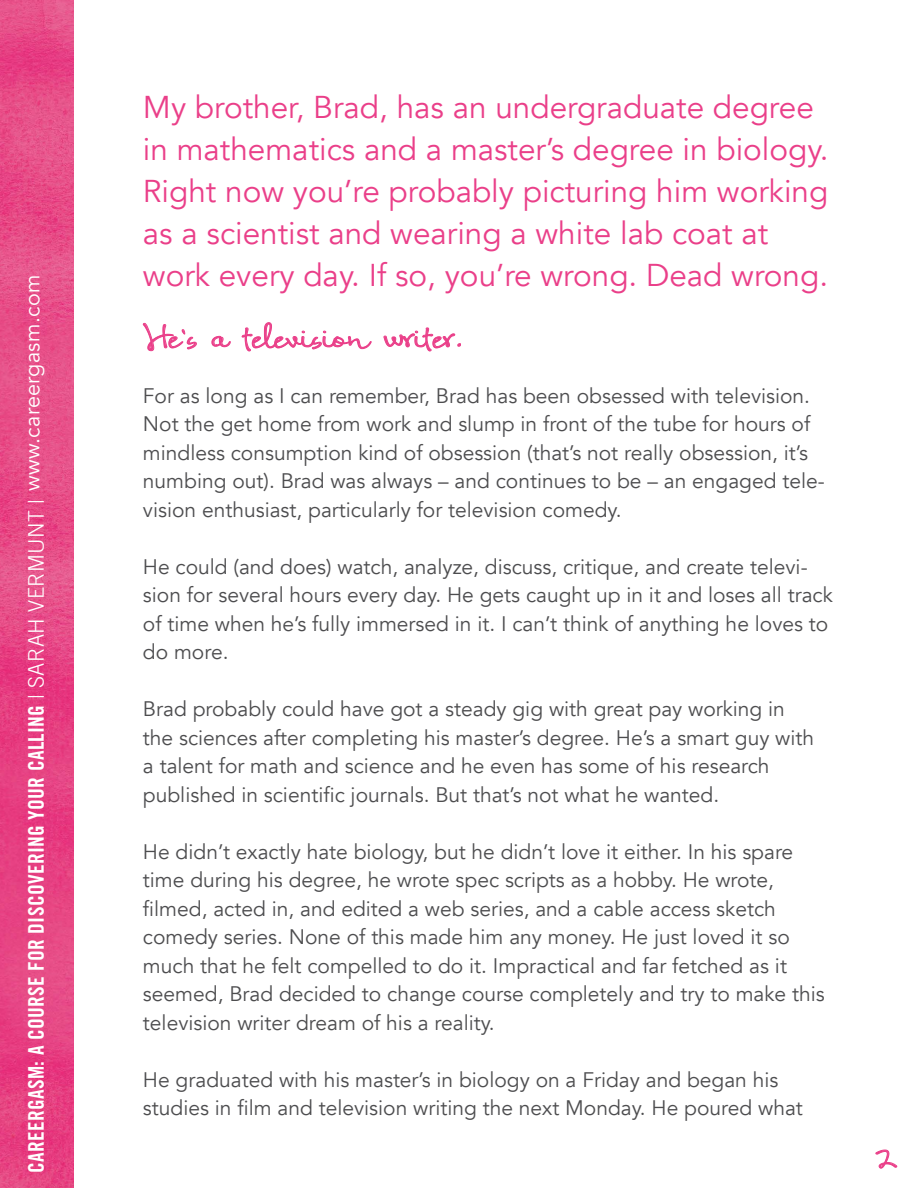
<style>
.page{position:relative;width:918px;height:1188px;background:#fff}
.page>*{position:absolute;margin:0;border:0;box-sizing:border-box;transform-origin:0 0}
.t1{font:31.5px/42px "Avenir";color:#ea3f89}
.t2{font:27px "Coral";color:#ea3f89}
.t3{font:21.6px "Trade Gothic LT Bold Cond Twenty";letter-spacing:.015em;color:#fff}
.t4{font:21.6px "Avenir";letter-spacing:.015em;color:#fff}
.t5{font:21px/28.5px "Avenir";color:#4d4d4f}
.s1{font-family:"Trade Gothic LT";font-weight:300}
</style>
<div class="page">
<svg style="left:875px;top:1150px;width:22px;height:19px"></svg>
<img style="left:0;top:0;width:74px;height:1188px">
<svg style="left:143px;top:323px;width:54px;height:28px"></svg>
<svg style="left:212px;top:336px;width:19px;height:11px"></svg>
<svg style="left:242px;top:322px;width:130px;height:29px"></svg>
<svg style="left:383px;top:327px;width:78px;height:24px"></svg>
<p class="t4" style="left:19px;top:490px;width:217px;rotate:-90deg">www.careergasm.com</p>
<p class="t3" style="left:23px;top:1173px;width:676px;rotate:-90deg">CAREERGASM: A COURSE FOR DISCOVERING YOUR CALLING <span class="s1">| SARAH VERMUNT |</span></p>
<h1 class="t1" style="left:143px;top:87px;width:687px">My brother, Brad, has an undergraduate degree in mathematics and a master’s degree in biology.<br>Right now you’re probably picturing him working as a scientist and wearing a white lab coat at work every day. If so, you’re wrong. Dead wrong.</h1>
<p class="t2" style="left:143px;top:321px;width:322px">He’s a television writer.</p>
<p class="t5" style="left:143px;top:382px;width:683px">For as long as I can remember, Brad has been obsessed with television.<br>Not the get home from work and slump in front of the tube for hours of mindless consumption kind of obsession (that’s not really obsession, it’s numbing out). Brad was always – and continues to be – an engaged tele&shy;vision enthusiast, particularly for television comedy.</p>
<p class="t5" style="left:143px;top:553px;width:691px">He could (and does) watch, analyze, discuss, critique, and create televi&shy;sion for several hours every day. He gets caught up in it and loses all track of time when he’s fully immersed in it. I can’t think of anything he loves to do more.</p>
<p class="t5" style="left:143px;top:695px;width:673px">Brad probably could have got a steady gig with great pay working in the sciences after completing his master’s degree. He’s a smart guy with a talent for math and science and he even has some of his research published in scientific journals. But that’s not what he wanted.</p>
<p class="t5" style="left:143px;top:838px;width:683px">He didn’t exactly hate biology, but he didn’t love it either. In his spare time during his degree, he wrote spec scripts as a hobby. He wrote, filmed, acted in, and edited a web series, and a cable access sketch comedy series. None of this made him any money. He just loved it so much that he felt compelled to do it. Impractical and far fetched as it seemed, Brad decided to change course completely and try to make this television writer dream of his a reality.</p>
<p class="t5" style="left:143px;top:1066px;width:661px">He graduated with his master’s in biology on a Friday and began his studies in film and television writing the next Monday. He poured what</p>
<p class="t2" style="left:875px;top:1142px;width:24px">2</p>
</div>
